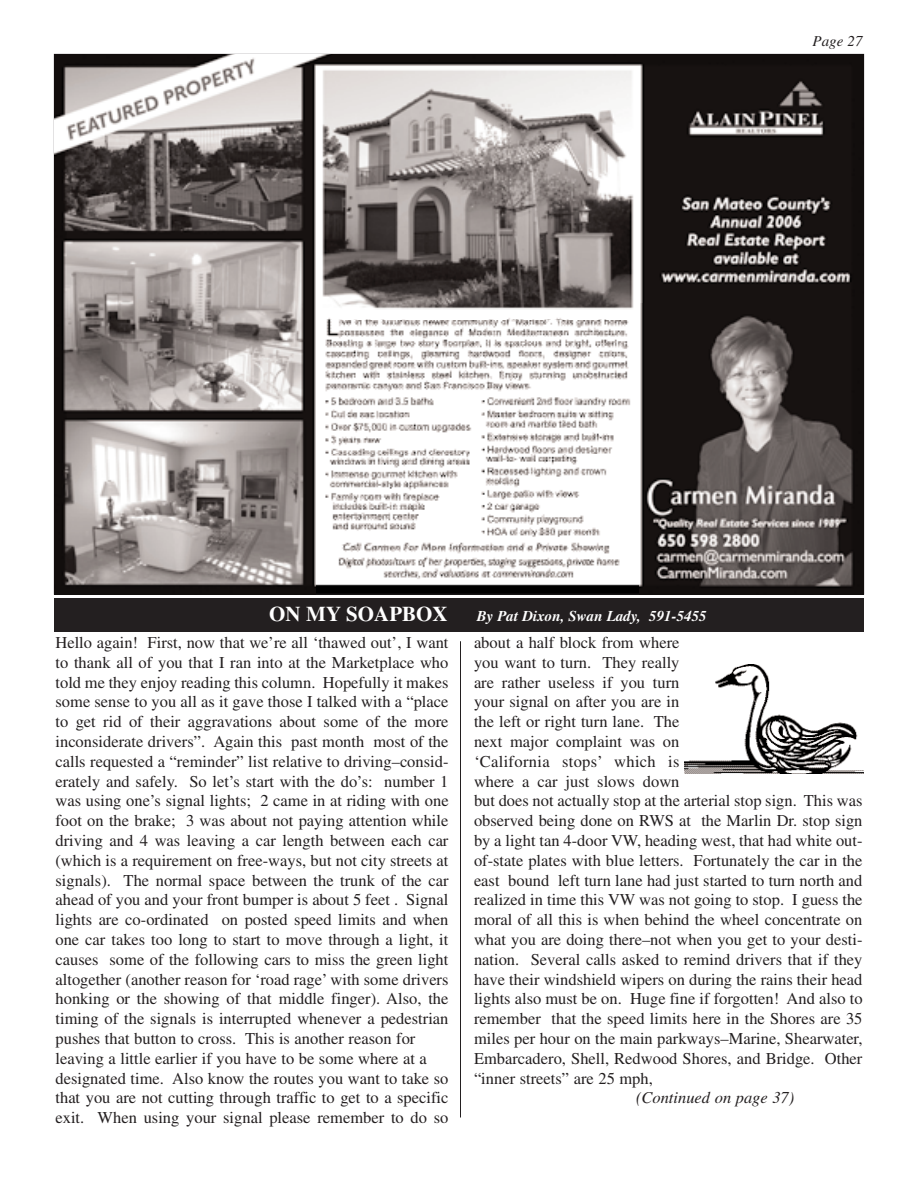
<style>
.page{position:relative;width:918px;height:1188px;background:#fff}
.page>*{position:absolute;margin:0;border:0;box-sizing:border-box;transform-origin:0 0}
.t1{font:700 21px "Times";color:#fff}
.t2{font:16.5px/19.8px "Times";color:#231f20}
.t3{font:italic 16.5px "Times";color:#231f20}
.t4{font:italic 700 15px "Times";color:#fff}
.t5{font:italic 15px "Times";color:#231f20}
</style>
<div class="page">
<div style="left:54px;top:598px;width:810px;height:34px;background:#231f20"></div>
<img style="left:316px;top:318px;width:324px;height:275px">
<img style="left:316px;top:54px;width:548px;height:255px">
<img style="left:640px;top:303px;width:224px;height:292px">
<img style="left:54px;top:54px;width:262px;height:541px">
<hr style="left:460px;top:641px;width:1px;height:477px;background:#231f20">
<img style="left:684px;top:664px;width:180px;height:110px">
<p class="t5" style="left:813px;top:36px;width:51px">Page 27</p>
<p class="t1" style="left:269px;top:602px;width:180px">ON MY SOAPBOX</p>
<p class="t4" style="left:477px;top:611px;width:232px">By Pat Dixon, Swan Lady, 591-5455</p>
<p class="t2" style="left:56px;top:634px;width:395px">Hello again! First, now that we’re all ‘thawed out’, I want to thank all of you that I ran into at the Marketplace who told me they enjoy reading this column. Hopefully it makes some sense to you all as it gave those I talked with a “place to get rid of their aggravations about some of the more inconsiderate drivers”. Again this past month most of the calls requested a “reminder” list relative to driving–consid&shy;erately and safely. So let’s start with the do’s: number 1 was using one’s signal lights; 2 came in at riding with one foot on the brake; 3 was about not paying attention while driving and 4 was leaving a car length between each car (which is a requirement on free-ways, but not city streets at signals). The normal space between the trunk of the car ahead of you and your front bumper is about 5 feet . Signal lights are co-ordinated on posted speed limits and when one car takes too long to start to move through a light, it causes some of the following cars to miss the green light altogether (another reason for ‘road rage’ with some drivers honking or the showing of that middle finger). Also, the timing of the signals is interrupted whenever a pedestrian pushes that button to cross. This is another reason for leaving a little earlier if you have to be some where at a designated time. Also know the routes you want to take so that you are not cutting through traffic to get to a specific exit. When using your signal please remember to do so</p>
<p class="t2" style="left:474px;top:634px;width:390px">about a half block from where<br>you want to turn. They really<br>are rather useless if you turn<br>your signal on after you are in<br>the left or right turn lane. The<br>next major complaint was on<br>‘California stops’ which is<br>where a car just slows down<br>but does not actually stop at the arterial stop sign. This was observed being done on RWS at the Marlin Dr. stop sign by a light tan 4-door VW, heading west, that had white out&shy;of-state plates with blue letters. Fortunately the car in the east bound left turn lane had just started to turn north and realized in time this VW was not going to stop. I guess the moral of all this is when behind the wheel concentrate on what you are doing there–not when you get to your desti&shy;nation. Several calls asked to remind drivers that if they have their windshield wipers on during the rains their head lights also must be on. Huge fine if forgotten! And also to remember that the speed limits here in the Shores are 35 miles per hour on the main parkways–Marine, Shearwater, Embarcadero, Shell, Redwood Shores, and Bridge. Other “inner streets” are 25 mph,</p>
<p class="t3" style="left:636px;top:1092px;width:160px">(Continued on page 37)</p>
</div>
